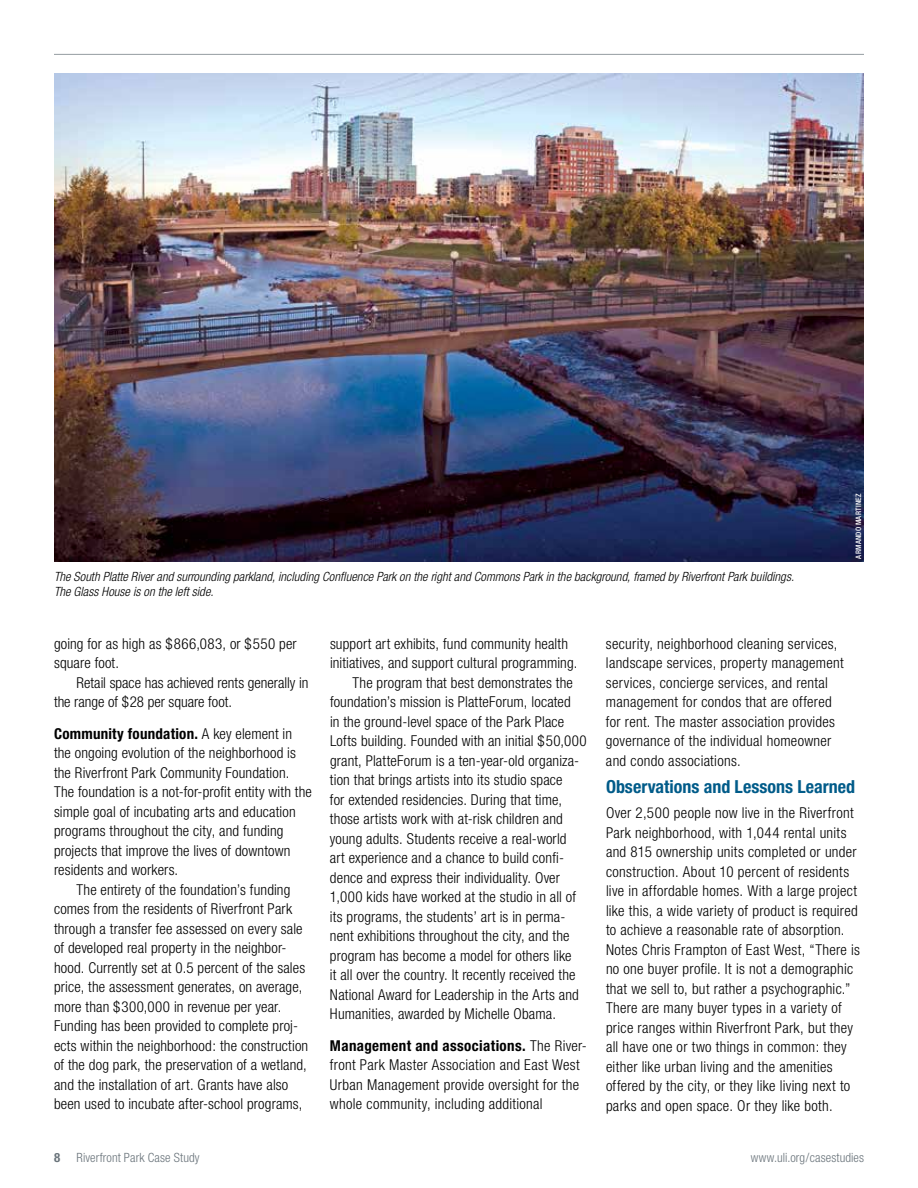
<style>
.page{position:relative;width:918px;height:1188px;background:#fff}
.page>*{position:absolute;margin:0;border:0;box-sizing:border-box;transform-origin:0 0}
.t1{font:700 condensed 18px "Helvetica Neue";color:#005b89}
.t2{font:300 condensed 15px/19.5px "Helvetica Neue";letter-spacing:.015em;color:#000}
.t3{font:italic 300 condensed 12.75px/15.8px "Helvetica Neue";letter-spacing:.005em;color:#000}
.t4{font:300 condensed 12.75px "Helvetica Neue";letter-spacing:.01em;color:#6a747b}
.t5{font:700 condensed 12.75px "Helvetica Neue";color:#6a747b}
.t6{font:500 condensed 7.5px "Helvetica Neue";letter-spacing:.035em;color:#fff}
.s1{font-weight:700}
</style>
<div class="page">
<hr style="left:54px;top:54px;width:810px;height:1px;background:#949ca1">
<img style="left:54px;top:74px;width:810px;height:488px">
<p class="t3" style="left:54px;top:568px;width:742px">The South Platte River and surrounding parkland, including Confluence Park on the right and Commons Park in the background, framed by Riverfront Park buildings.<br>The Glass House is on the left side.</p>
<p class="t6" style="left:854px;top:559px;width:67px;rotate:-90deg">ARMANDO MARTINEZ</p>
<p class="t2" style="left:54px;top:633px;width:244px">going for as high as $866,083, or $550 per square foot.</p>
<p class="t2" style="left:54px;top:672px;width:256px;text-indent:22px">Retail space has achieved rents generally in the range of $28 per square foot.</p>
<p class="t2" style="left:54px;top:723px;width:259px"><span class="s1">Community foundation.</span> A key element in the ongoing evolution of the neighborhood is the Riverfront Park Community Foundation.<br>The foundation is a not-for-profit entity with the simple goal of incubating arts and education programs throughout the city, and funding projects that improve the lives of downtown residents and workers.</p>
<p class="t2" style="left:54px;top:879px;width:256px;text-indent:22px">The entirety of the foundation’s funding comes from the residents of Riverfront Park through a transfer fee assessed on every sale of developed real property in the neighbor&shy;hood. Currently set at 0.5 percent of the sales price, the assessment generates, on average, more than $300,000 in revenue per year.<br>Funding has been provided to complete proj&shy;ects within the neighborhood: the construction of the dog park, the preservation of a wetland, and the installation of art. Grants have also been used to incubate after-school programs,</p>
<p class="t2" style="left:330px;top:633px;width:240px">support art exhibits, fund community health</p>
<p class="t2" style="left:330px;top:653px;width:249px">initiatives, and support cultural programming.</p>
<p class="t2" style="left:352px;top:672px;width:222px">The program that best demonstrates the</p>
<p class="t2" style="left:330px;top:692px;width:242px">foundation’s mission is PlatteForum, located</p>
<p class="t2" style="left:330px;top:711px;width:236px">in the ground-level space of the Park Place</p>
<p class="t2" style="left:330px;top:731px;width:258px">Lofts building. Founded with an initial $50,000</p>
<p class="t2" style="left:330px;top:750px;width:251px">grant, PlatteForum is a ten-year-old organiza-</p>
<p class="t2" style="left:330px;top:770px;width:234px">tion that brings artists into its studio space</p>
<p class="t2" style="left:330px;top:789px;width:234px">for extended residencies. During that time,</p>
<p class="t2" style="left:330px;top:809px;width:234px">those artists work with at-risk children and</p>
<p class="t2" style="left:330px;top:828px;width:238px">young adults. Students receive a real-world</p>
<p class="t2" style="left:330px;top:848px;width:236px">art experience and a chance to build confi-</p>
<p class="t2" style="left:330px;top:867px;width:232px">dence and express their individuality. Over</p>
<p class="t2" style="left:330px;top:887px;width:248px">1,000 kids have worked at the studio in all of</p>
<p class="t2" style="left:330px;top:906px;width:237px">its programs, the students’ art is in perma-</p>
<p class="t2" style="left:330px;top:926px;width:241px">nent exhibitions throughout the city, and the</p>
<p class="t2" style="left:330px;top:945px;width:243px">program has become a model for others like</p>
<p class="t2" style="left:330px;top:965px;width:247px">it all over the country. It recently received the</p>
<p class="t2" style="left:330px;top:984px;width:250px">National Award for Leadership in the Arts and</p>
<p class="t2" style="left:330px;top:1004px;width:228px">Humanities, awarded by Michelle Obama.</p>
<p class="t2" style="left:330px;top:1035px;width:258px"><span class="s1">Management and associations.</span> The River&shy;front Park Master Association and East West Urban Management provide oversight for the whole community, including additional</p>
<p class="t2" style="left:606px;top:633px;width:239px">security, neighborhood cleaning services, landscape services, property management services, concierge services, and rental management for condos that are offered for rent. The master association provides governance of the individual homeowner and condo associations.</p>
<p class="t1" style="left:606px;top:775px;width:251px">Observations and Lessons Learned</p>
<p class="t2" style="left:606px;top:803px;width:256px">Over 2,500 people now live in the Riverfront Park neighborhood, with 1,044 rental units and 815 ownership units completed or under construction. About 10 percent of residents live in affordable homes. With a large project like this, a wide variety of product is required to achieve a reasonable rate of absorption.<br>Notes Chris Frampton of East West, “There is no one buyer profile. It is not a demographic that we sell to, but rather a psychographic.” There are many buyer types in a variety of price ranges within Riverfront Park, but they all have one or two things in common: they either like urban living and the amenities offered by the city, or they like living next to parks and open space. Or they like both.</p>
<p class="t5" style="left:54px;top:1150px;width:8px">8</p>
<p class="t4" style="left:77px;top:1150px;width:125px">Riverfront Park Case Study</p>
<p class="t4" style="left:751px;top:1150px;width:115px">www.uli.org/casestudies</p>
</div>
